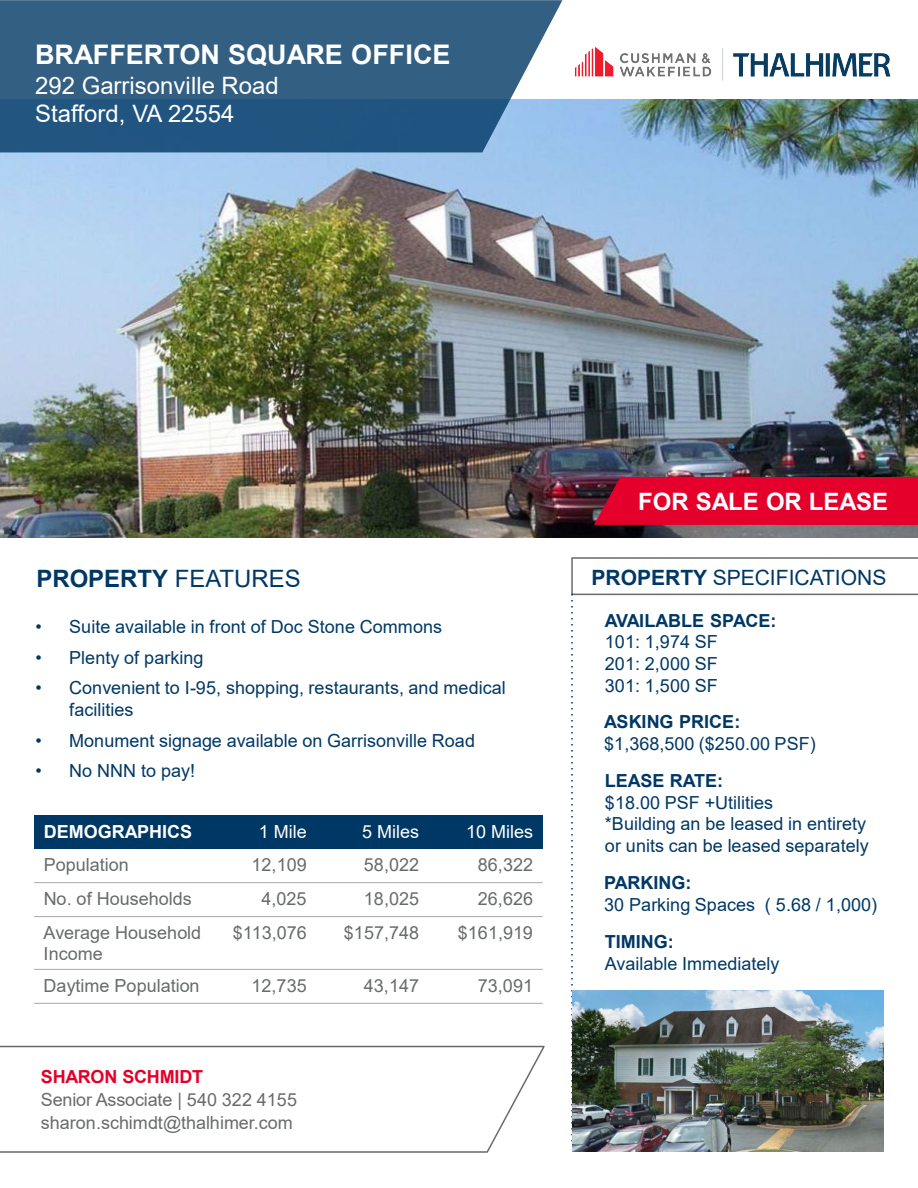
<style>
.page{position:relative;width:918px;height:1188px;background:#fff}
.page>*{position:absolute;margin:0;border:0;box-sizing:border-box;transform-origin:0 0}
.t1{font:700 27px "Arial";color:#fff}
.t2{font:24px "Arial";color:#fff}
.t3{font:700 24px "Arial";color:#003865}
.t4{font:700 24px "Arial";color:#fff}
.t5{font:21px "Arial";color:#003865}
.t6{font:18px/21.6px "Arial";letter-spacing:.005em;color:#003865}
.t7{font:18px/21.6px "Arial";letter-spacing:.005em;color:#686b6b}
.t8{font:18px "Arial";letter-spacing:-.005em;color:#696b6b}
.t9{font:700 18px "Arial";color:#003865}
.t10{font:18px "Arial";color:#fff}
.t11{font:700 18px "Arial";letter-spacing:-.01em;color:#e4002a}
.t12{font:700 18px "Arial";color:#fff}
.s1{font-weight:400}
.s2{font-weight:700}
</style>
<div class="page">
<img style="left:0;top:100px;width:918px;height:437px">
<img style="left:574px;top:47px;width:317px;height:34px">
<svg style="left:0;top:0;width:562px;height:152px;background:#37648a"></svg>
<svg style="left:0;top:1045px;width:545px;height:108px"></svg>
<svg style="left:594px;top:477px;width:182px;height:48px;background:#d7032b"></svg>
<div style="left:776px;top:477px;width:142px;height:48px;background:#e4002a"></div>
<svg style="left:571px;top:557px;width:347px;height:585px"></svg>
<div style="left:34px;top:815px;width:177px;height:34px;background:#003865"></div>
<div style="left:211px;top:815px;width:106px;height:34px;background:#003865"></div>
<div style="left:317px;top:815px;width:112px;height:34px;background:#003865"></div>
<div style="left:429px;top:815px;width:114px;height:34px;background:#003865"></div>
<hr style="left:34px;top:882px;width:509px;height:1px;background:#a7a8aa">
<hr style="left:34px;top:916px;width:509px;height:1px;background:#a7a8aa">
<hr style="left:34px;top:969px;width:509px;height:1px;background:#a7a8aa">
<hr style="left:34px;top:1003px;width:509px;height:1px;background:#a7a8aa">
<img style="left:572px;top:990px;width:312px;height:161px">
<p class="t1" style="left:35px;top:36px;width:417px">BRAFFERTON SQUARE OFFICE</p>
<p class="t2" style="left:35px;top:69px;width:245px">292 Garrisonville Road</p>
<p class="t2" style="left:35px;top:97px;width:201px">Stafford, VA 22554</p>
<p class="t3" style="left:36px;top:562px;width:266px">PROPERTY <span class="s1">FEATURES</span></p>
<p class="t6" style="left:35px;top:616px;width:408px">• Suite available in front of Doc Stone Commons</p>
<p class="t6" style="left:35px;top:646px;width:170px">• Plenty of parking</p>
<p class="t6" style="left:69px;top:677px;width:438px;text-indent:-34px">• Convenient to I-95, shopping, restaurants, and medical facilities</p>
<p class="t6" style="left:35px;top:729px;width:441px">• Monument signage available on Garrisonville Road</p>
<p class="t6" style="left:35px;top:760px;width:161px">• No NNN to pay!</p>
<p class="t12" style="left:44px;top:819px;width:150px">DEMOGRAPHICS</p>
<p class="t10" style="left:259px;top:820px;width:49px">1 Mile</p>
<p class="t10" style="left:362px;top:820px;width:58px">5 Miles</p>
<p class="t10" style="left:466px;top:820px;width:68px">10 Miles</p>
<p class="t7" style="left:44px;top:854px;width:87px">Population</p>
<p class="t7" style="left:251px;top:854px;width:57px">12,109</p>
<p class="t7" style="left:364px;top:854px;width:57px">58,022</p>
<p class="t7" style="left:478px;top:854px;width:57px">86,322</p>
<p class="t7" style="left:44px;top:888px;width:150px">No. of Households</p>
<p class="t7" style="left:261px;top:888px;width:47px">4,025</p>
<p class="t7" style="left:364px;top:888px;width:57px">18,025</p>
<p class="t7" style="left:478px;top:888px;width:57px">26,626</p>
<p class="t7" style="left:44px;top:922px;width:159px">Average Household<br>Income</p>
<p class="t7" style="left:233px;top:922px;width:75px">$113,076</p>
<p class="t7" style="left:344px;top:922px;width:77px">$157,748</p>
<p class="t7" style="left:458px;top:922px;width:77px">$161,919</p>
<p class="t7" style="left:44px;top:974px;width:157px">Daytime Population</p>
<p class="t7" style="left:251px;top:974px;width:57px">12,735</p>
<p class="t7" style="left:364px;top:974px;width:57px">43,147</p>
<p class="t7" style="left:478px;top:974px;width:57px">73,091</p>
<p class="t11" style="left:41px;top:1064px;width:164px">SHARON SCHMIDT</p>
<p class="t8" style="left:41px;top:1088px;width:258px">Senior Associate | 540 322 4155</p>
<p class="t8" style="left:41px;top:1111px;width:254px">sharon.schimdt@thalhimer.com</p>
<p class="t4" style="left:638px;top:485px;width:251px">FOR SALE OR LEASE</p>
<p class="t5" style="left:592px;top:563px;width:296px"><span class="s2">PROPERTY</span> SPECIFICATIONS</p>
<p class="t9" style="left:605px;top:608px;width:173px">AVAILABLE SPACE:</p>
<p class="t6" style="left:605px;top:631px;width:114px">101: 1,974 SF</p>
<p class="t6" style="left:605px;top:653px;width:114px">201: 2,000 SF</p>
<p class="t6" style="left:605px;top:674px;width:114px">301: 1,500 SF</p>
<p class="t9" style="left:604px;top:709px;width:138px">ASKING PRICE:</p>
<p class="t6" style="left:604px;top:733px;width:213px">$1,368,500 ($250.00 PSF)</p>
<p class="t9" style="left:605px;top:768px;width:120px">LEASE RATE:</p>
<p class="t6" style="left:605px;top:791px;width:170px">$18.00 PSF +Utilities</p>
<p class="t6" style="left:605px;top:813px;width:265px">*Building an be leased in entirety or units can be leased separately</p>
<p class="t9" style="left:604px;top:870px;width:89px">PARKING:</p>
<p class="t6" style="left:604px;top:894px;width:275px">30 Parking Spaces ( 5.68 / 1,000)</p>
<p class="t9" style="left:605px;top:929px;width:70px">TIMING:</p>
<p class="t6" style="left:605px;top:953px;width:176px">Available Immediately</p>
</div>
